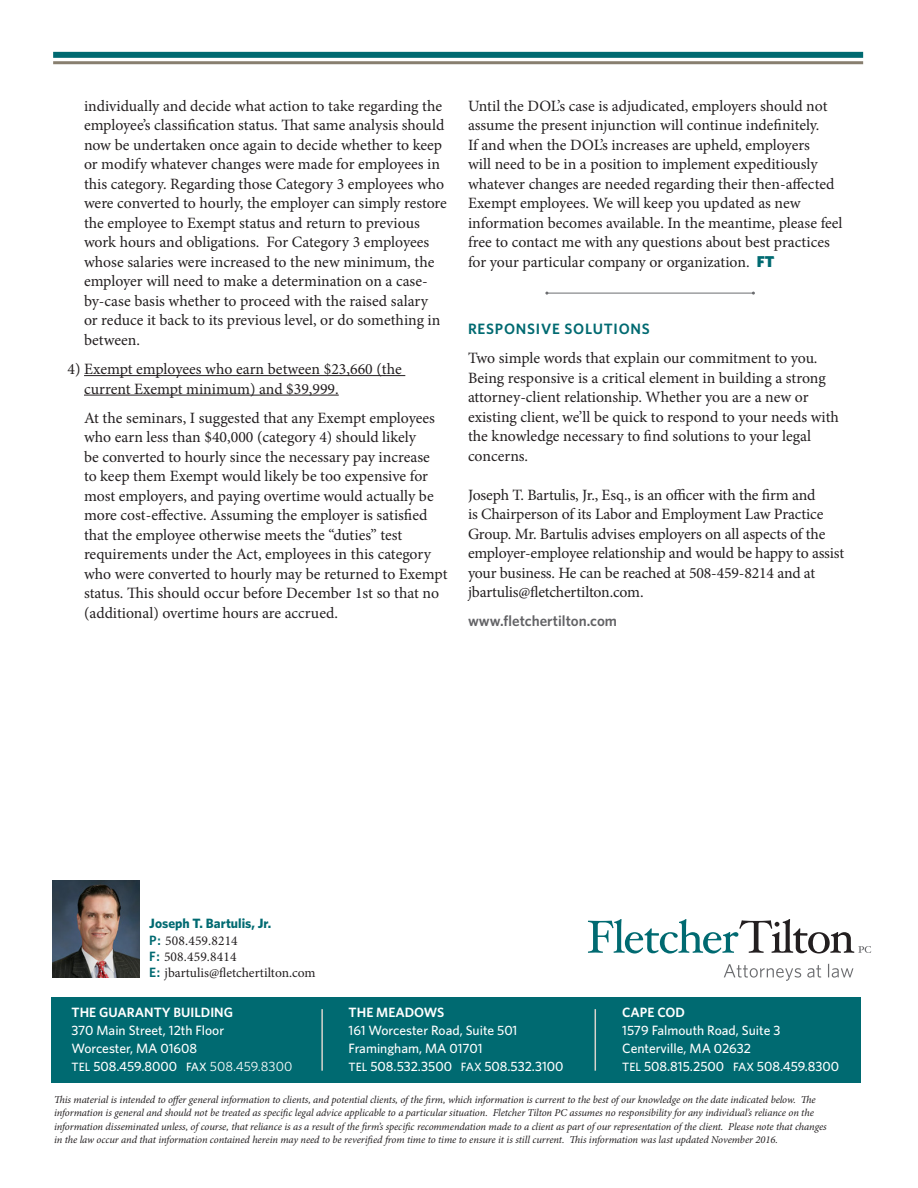
<style>
.page{position:relative;width:918px;height:1188px;background:#fff}
.page>*{position:absolute;margin:0;border:0;box-sizing:border-box;transform-origin:0 0}
.Body{font:15.75px/19.5px "Minion Pro";letter-spacing:-.005em;color:#231f20}
.Body-2{font:600 15px "Whitney";color:#636366}
.Body-3{font:600 15px "Whitney";letter-spacing:.05em;color:#006a71}
.t1{font:500 13.5px "Whitney";color:#fff}
.Sub_Heads{font:13.5px "Minion Pro";letter-spacing:.005em;color:#231f20}
.t2{font:600 13.5px "Whitney";color:#fff}
.Sub_Heads-2{font:700 13.5px "Whitney";color:#006a71}
.Body-4{font:italic 10.5px/13.5px "Minion Pro";letter-spacing:-.01em;color:#231f20}
.s1{font-family:"Whitney";font-weight:900;color:#006a71}
.s2{font-family:"Whitney";font-weight:600;color:#006a71}
.s3{font-size:12px}
.s4{font-weight:400}
</style>
<div class="page">
<hr style="left:84px;top:375px;width:321px;height:1px;background:#231f20">
<hr style="left:84px;top:395px;width:255px;height:1px;background:#231f20">
<div style="left:53px;top:52px;width:810px;height:6px;background:#006a71"></div>
<hr style="left:53px;top:61px;width:810px;height:3px;background:#887f6f">
<svg style="left:588px;top:919px;width:283px;height:35px"></svg>
<svg style="left:724px;top:964px;width:77px;height:17px"></svg>
<svg style="left:807px;top:965px;width:14px;height:13px"></svg>
<svg style="left:828px;top:964px;width:25px;height:14px"></svg>
<img style="left:52px;top:881px;width:88px;height:96px">
<div style="left:51px;top:997px;width:810px;height:86px;background:#006a71"></div>
<hr style="left:321px;top:1009px;width:2px;height:62px;background:#d8d4cd">
<hr style="left:595px;top:1009px;width:1px;height:62px;background:#d8d4cd">
<hr style="left:547px;top:293px;width:206px;height:1px;background:#6c6d70">
<p class="Body" style="left:84px;top:96px;width:364px">individually and decide what action to take regarding the employee’s classification status. That same analysis should now be undertaken once again to decide whether to keep or modify whatever changes were made for employees in this category. Regarding those Category 3 employees who were converted to hourly, the employer can simply restore the employee to Exempt status and return to previous work hours and obligations. For Category 3 employees whose salaries were increased to the new minimum, the employer will need to make a determination on a case&shy;by-case basis whether to proceed with the raised salary<br>or reduce it back to its previous level, or do something in between.</p>
<p class="Body" style="left:84px;top:359px;width:319px;text-indent:-16px">4) Exempt employees who earn between $23,660 (the current Exempt minimum) and $39,999.</p>
<p class="Body" style="left:84px;top:408px;width:365px">At the seminars, I suggested that any Exempt employees who earn less than $40,000 (category 4) should likely<br>be converted to hourly since the necessary pay increase<br>to keep them Exempt would likely be too expensive for most employers, and paying overtime would actually be more cost-effective. Assuming the employer is satisfied that the employee otherwise meets the “duties” test requirements under the Act, employees in this category who were converted to hourly may be returned to Exempt status. This should occur before December 1st so that no (additional) overtime hours are accrued.</p>
<p class="Body" style="left:468px;top:96px;width:376px">Until the DOL’s case is adjudicated, employers should not assume the present injunction will continue indefinitely.<br>If and when the DOL’s increases are upheld, employers<br>will need to be in a position to implement expeditiously whatever changes are needed regarding their then-affected Exempt employees. We will keep you updated as new information becomes available. In the meantime, please feel free to contact me with any questions about best practices for your particular company or organization. <span class="s1">FT</span></p>
<p class="Body-3" style="left:468px;top:319px;width:183px">RESPONSIVE SOLUTIONS</p>
<p class="Body" style="left:468px;top:349px;width:372px">Two simple words that explain our commitment to you.<br>Being responsive is a critical element in building a strong attorney-client relationship. Whether you are a new or existing client, we’ll be quick to respond to your needs with the knowledge necessary to find solutions to your legal concerns.</p>
<p class="Body" style="left:468px;top:485px;width:378px">Joseph T. Bartulis, Jr., Esq., is an officer with the firm and<br>is Chairperson of its Labor and Employment Law Practice Group. Mr. Bartulis advises employers on all aspects of the employer-employee relationship and would be happy to assist your business. He can be reached at 508-459-8214 and at jbartulis@fletchertilton.com.</p>
<p class="Body-2" style="left:468px;top:611px;width:151px">www.fletchertilton.com</p>
<p class="Sub_Heads-2" style="left:149px;top:915px;width:124px">Joseph T. Bartulis, Jr.</p>
<p class="Sub_Heads" style="left:149px;top:931px;width:90px"><span class="s2">P:</span> 508.459.8214</p>
<p class="Sub_Heads" style="left:149px;top:947px;width:89px"><span class="s2">F:</span> 508.459.8414</p>
<p class="Sub_Heads" style="left:149px;top:964px;width:168px"><span class="s2">E:</span> jbartulis@fletchertilton.com</p>
<p class="t2" style="left:72px;top:1003px;width:163px">THE GUARANTY BUILDING</p>
<p class="t1" style="left:72px;top:1021px;width:154px">370 Main Street, 12th Floor</p>
<p class="t1" style="left:72px;top:1039px;width:127px">Worcester, MA 01608</p>
<p class="t1" style="left:72px;top:1057px;width:222px"><span class="s3">TEL</span> 508.459.8000 <span class="s3">FAX</span> <span class="s4">508.459.8300</span></p>
<p class="t2" style="left:349px;top:1003px;width:97px">THE MEADOWS</p>
<p class="t1" style="left:349px;top:1021px;width:170px">161 Worcester Road, Suite 501</p>
<p class="t1" style="left:349px;top:1039px;width:135px">Framingham, MA 01701</p>
<p class="t1" style="left:349px;top:1057px;width:216px"><span class="s3">TEL</span> 508.532.3500 <span class="s3">FAX</span> 508.532.3100</p>
<p class="t2" style="left:622px;top:1003px;width:64px">CAPE COD</p>
<p class="t1" style="left:622px;top:1021px;width:160px">1579 Falmouth Road, Suite 3</p>
<p class="t1" style="left:622px;top:1039px;width:130px">Centerville, MA 02632</p>
<p class="t1" style="left:622px;top:1057px;width:219px"><span class="s3">TEL</span> 508.815.2500 <span class="s3">FAX</span> 508.459.8300</p>
<p class="Body-4" style="left:54px;top:1093px;width:774px">This material is intended to offer general information to clients, and potential clients, of the firm, which information is current to the best of our knowledge on the date indicated below. The information is general and should not be treated as specific legal advice applicable to a particular situation. Fletcher Tilton PC assumes no responsibility for any individual’s reliance on the information disseminated unless, of course, that reliance is as a result of the firm’s specific recommendation made to a client as part of our representation of the client. Please note that changes in the law occur and that information contained herein may need to be reverified from time to time to ensure it is still current. This information was last updated November 2016.</p>
</div>
